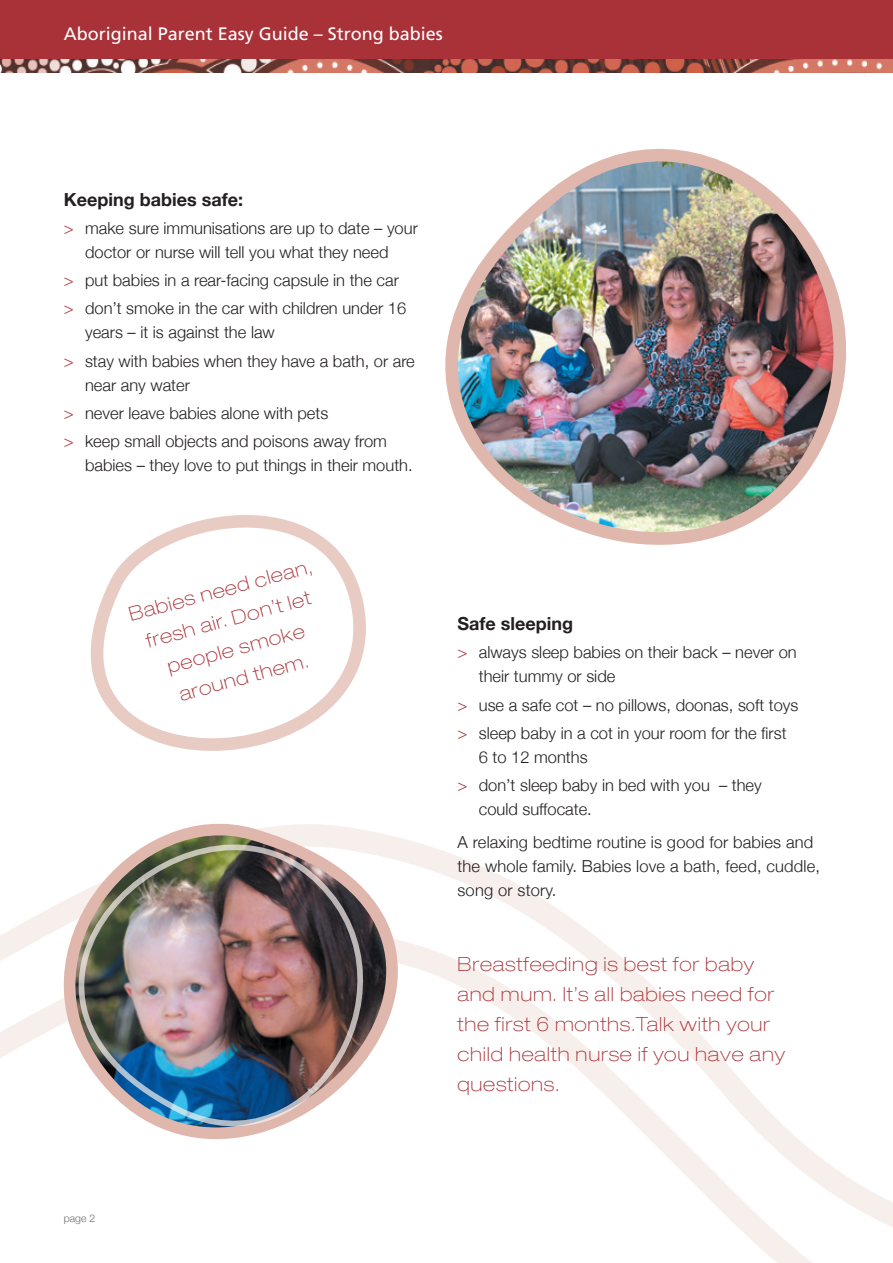
<style>
.page{position:relative;width:893px;height:1263px;background:#fff}
.page>*{position:absolute;margin:0;border:0;box-sizing:border-box;transform-origin:0 0}
.Pullout_2{font:100 expanded 19.5px/30px "Helvetica Neue LT Std";letter-spacing:.04em;color:#a93239;text-align:center}
.t1{font:18px "Frutiger";color:#fff}
.Subhead_2{font:700 18px "Helvetica Neue";color:#231f20}
.Body_Copy{font:300 16.5px/24px "Helvetica Neue";color:#231f20}
.t2{font:300 10.5px "Helvetica Neue";color:#6c6d70}
.s1{color:#a93239}
</style>
<div class="page">
<svg style="left:0;top:930px;width:892px;height:333px"></svg>
<img style="left:445px;top:148px;width:401px;height:397px">
<svg style="left:11px;top:845px;width:582px;height:418px"></svg>
<img style="left:29px;top:823px;width:397px;height:356px">
<svg style="left:90px;top:515px;width:276px;height:236px"></svg>
<svg style="left:892px;top:1202px;width:1px;height:25px"></svg>
<div style="left:0;top:0;width:893px;height:60px;background:#a93239"></div>
<img style="left:0;top:60px;width:893px;height:12px">
<p class="t1" style="left:64px;top:23px;width:381px">Aboriginal Parent Easy Guide – Strong babies</p>
<p class="Subhead_2" style="left:64px;top:188px;width:181px">Keeping babies safe:</p>
<p class="Body_Copy" style="left:64px;top:216px;width:356px;text-align:center"><span class="s1">&gt;</span> make sure immunisations are up to date – your doctor or nurse will tell you what they need</p>
<p class="Body_Copy" style="left:64px;top:268px;width:337px"><span class="s1">&gt;</span> put babies in a rear-facing capsule in the car</p>
<p class="Body_Copy" style="left:85px;top:296px;width:323px;text-indent:-21px"><span class="s1">&gt;</span> don’t smoke in the car with children under 16 years – it is against the law</p>
<p class="Body_Copy" style="left:85px;top:348px;width:331px;text-indent:-21px"><span class="s1">&gt;</span> stay with babies when they have a bath, or are near any water</p>
<p class="Body_Copy" style="left:64px;top:401px;width:266px"><span class="s1">&gt;</span> never leave babies alone with pets</p>
<p class="Body_Copy" style="left:85px;top:429px;width:329px;text-indent:-21px"><span class="s1">&gt;</span> keep small objects and poisons away from babies – they love to put things in their mouth.</p>
<p class="Pullout_2" style="left:126px;top:600px;width:190px;rotate:-15deg">Babies need clean, fresh air. Don’t let people smoke around them.</p>
<p class="Subhead_2" style="left:458px;top:613px;width:117px">Safe sleeping</p>
<p class="Body_Copy" style="left:479px;top:640px;width:319px;text-indent:-21px"><span class="s1">&gt;</span> always sleep babies on their back – never on their tummy or side</p>
<p class="Body_Copy" style="left:458px;top:692px;width:342px"><span class="s1">&gt;</span> use a safe cot – no pillows, doonas, soft toys</p>
<p class="Body_Copy" style="left:479px;top:721px;width:309px;text-indent:-21px"><span class="s1">&gt;</span> sleep baby in a cot in your room for the first<br>6 to 12 months</p>
<p class="Body_Copy" style="left:479px;top:773px;width:285px;text-indent:-21px"><span class="s1">&gt;</span> don’t sleep baby in bed with you – they could suffocate.</p>
<p class="Body_Copy" style="left:458px;top:829px;width:364px">A relaxing bedtime routine is good for babies and the whole family. Babies love a bath, feed, cuddle, song or story.</p>
<p class="Pullout_2" style="left:458px;top:948px;width:329px;text-align:left">Breastfeeding is best for baby and mum. It’s all babies need for the first 6 months.Talk with your child health nurse if you have any questions.</p>
<p class="t2" style="left:64px;top:1212px;width:33px">page 2</p>
</div>
